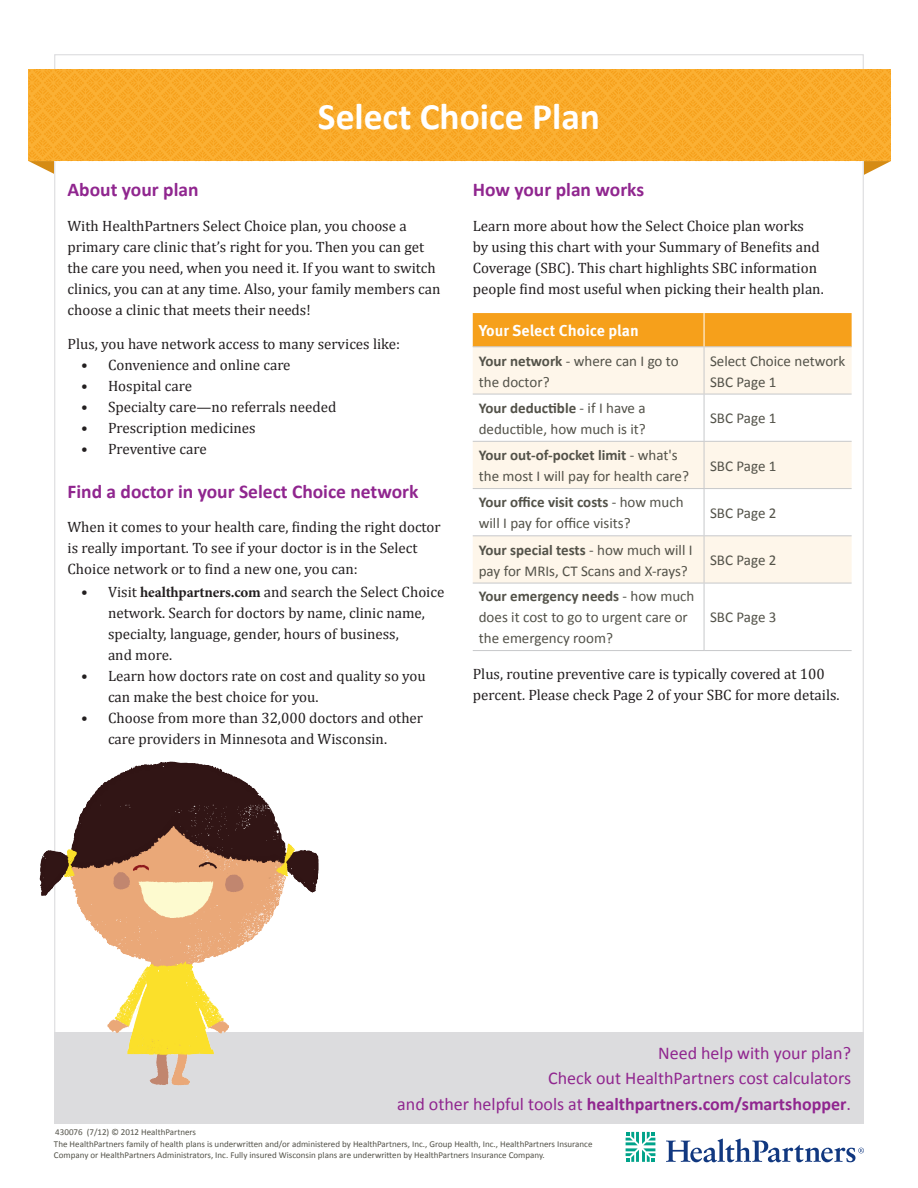
<style>
.page{position:relative;width:918px;height:1188px;background:#fff}
.page>*{position:absolute;margin:0;border:0;box-sizing:border-box;transform-origin:0 0}
.t1{font:700 37.5px "Calibri";color:#fff}
.t2{font:700 19.5px "Calibri";color:#90268f}
.t3{font:18px/25.5px "Calibri";color:#90268f;text-align:right}
.t4{font:700 15.75px "Meta Pro";color:#fff}
.t5{font:15px/21px "Cambria";color:#231f20}
.t6{font:15px/21px "Calibri";color:#535249}
.t7{font:9px/12.5px "Calibri";color:#535249}
.s1{font-family:"Minion Pro";font-weight:700}
.s2{font-weight:700}
</style>
<div class="page">
<div style="left:54px;top:1032px;width:810px;height:92px;background:#dcdcde"></div>
<div style="left:473px;top:313px;width:379px;height:33px;background:#f6a01b"></div>
<div style="left:473px;top:347px;width:379px;height:47px;background:#fef6ea"></div>
<svg style="left:473px;top:395px;width:379px;height:255px"></svg>
<hr style="left:473px;top:346px;width:231px;height:1px;background:#c7c8ca">
<hr style="left:704px;top:346px;width:148px;height:1px;background:#c7c8ca">
<hr style="left:473px;top:583px;width:231px;height:1px;background:#c7c8ca">
<hr style="left:704px;top:583px;width:148px;height:1px;background:#c7c8ca">
<hr style="left:704px;top:583px;width:1px;height:67px;background:#c7c8ca">
<hr style="left:473px;top:650px;width:231px;height:1px;background:#c7c8ca">
<hr style="left:704px;top:650px;width:148px;height:1px;background:#c7c8ca">
<hr style="left:704px;top:347px;width:1px;height:47px;background:#c7c8ca">
<hr style="left:473px;top:394px;width:231px;height:1px;background:#c7c8ca">
<hr style="left:704px;top:394px;width:148px;height:1px;background:#c7c8ca">
<hr style="left:704px;top:394px;width:1px;height:47px;background:#c7c8ca">
<hr style="left:473px;top:441px;width:231px;height:1px;background:#c7c8ca">
<hr style="left:704px;top:441px;width:148px;height:1px;background:#c7c8ca">
<hr style="left:704px;top:442px;width:1px;height:46px;background:#c7c8ca">
<hr style="left:473px;top:488px;width:231px;height:1px;background:#c7c8ca">
<hr style="left:704px;top:488px;width:148px;height:1px;background:#c7c8ca">
<hr style="left:704px;top:489px;width:1px;height:46px;background:#c7c8ca">
<hr style="left:473px;top:535px;width:231px;height:1px;background:#c7c8ca">
<hr style="left:704px;top:535px;width:148px;height:1px;background:#c7c8ca">
<hr style="left:704px;top:536px;width:1px;height:47px;background:#c7c8ca">
<hr style="left:704px;top:313px;width:1px;height:33px;background:#fff">
<svg style="left:626px;top:1132px;width:29px;height:30px"></svg>
<svg style="left:666px;top:1139px;width:198px;height:23px"></svg>
<svg style="left:28px;top:69px;width:863px;height:106px;background:#f9b445"></svg>
<img style="left:39px;top:761px;width:213px;height:325px">
<h1 class="t1" style="left:318px;top:93px;width:284px">Select Choice Plan</h1>
<h2 class="t2" style="left:68px;top:177px;width:133px">About your plan</h2>
<p class="t5" style="left:68px;top:215px;width:374px">With HealthPartners Select Choice plan, you choose a primary care clinic that’s right for you. Then you can get the care you need, when you need it. If you want to switch clinics, you can at any time. Also, your family members can choose a clinic that meets their needs!</p>
<p class="t5" style="left:68px;top:333px;width:334px">Plus, you have network access to many services like:</p>
<p class="t5" style="left:81px;top:354px;width:211px">• Convenience and online care</p>
<p class="t5" style="left:81px;top:375px;width:113px">• Hospital care</p>
<p class="t5" style="left:81px;top:396px;width:257px">• Specialty care—no referrals needed</p>
<p class="t5" style="left:81px;top:417px;width:176px">• Prescription medicines</p>
<p class="t5" style="left:81px;top:438px;width:127px">• Preventive care</p>
<h2 class="t2" style="left:68px;top:479px;width:353px">Find a doctor in your Select Choice network</h2>
<p class="t5" style="left:68px;top:516px;width:375px">When it comes to your health care, finding the right doctor is really important. To see if your doctor is in the Select<br>Choice network or to find a new one, you can:</p>
<p class="t5" style="left:108px;top:581px;width:338px;text-indent:-27px">• Visit <span class="s1">healthpartners.com</span> and search the Select Choice network. Search for doctors by name, clinic name, specialty, language, gender, hours of business,<br>and more.</p>
<p class="t5" style="left:108px;top:665px;width:319px;text-indent:-27px">• Learn how doctors rate on cost and quality so you can make the best choice for you.</p>
<p class="t5" style="left:108px;top:707px;width:317px;text-indent:-27px">• Choose from more than 32,000 doctors and other care providers in Minnesota and Wisconsin.</p>
<h2 class="t2" style="left:473px;top:177px;width:173px">How your plan works</h2>
<p class="t5" style="left:473px;top:215px;width:352px">Learn more about how the Select Choice plan works<br>by using this chart with your Summary of Benefits and Coverage (SBC). This chart highlights SBC information people find most useful when picking their health plan.</p>
<p class="t4" style="left:479px;top:320px;width:162px">Your Select Choice plan</p>
<p class="t6" style="left:479px;top:350px;width:201px"><span class="s2">Your network</span> - where can I go to the doctor?</p>
<p class="t6" style="left:710px;top:350px;width:137px">Select Choice network<br>SBC Page 1</p>
<p class="t6" style="left:479px;top:397px;width:169px"><span class="s2">Your deductible</span> - if I have a deductible, how much is it?</p>
<p class="t6" style="left:710px;top:408px;width:68px">SBC Page 1</p>
<p class="t6" style="left:479px;top:445px;width:212px"><span class="s2">Your out-of-pocket limit</span> - what's the most I will pay for health care?</p>
<p class="t6" style="left:710px;top:455px;width:68px">SBC Page 1</p>
<p class="t6" style="left:479px;top:492px;width:206px"><span class="s2">Your office visit costs</span> - how much will I pay for office visits?</p>
<p class="t6" style="left:710px;top:502px;width:68px">SBC Page 2</p>
<p class="t6" style="left:479px;top:539px;width:215px"><span class="s2">Your special tests</span> - how much will I pay for MRIs, CT Scans and X-rays?</p>
<p class="t6" style="left:710px;top:550px;width:68px">SBC Page 2</p>
<p class="t6" style="left:479px;top:586px;width:217px"><span class="s2">Your emergency needs</span> - how much does it cost to go to urgent care or the emergency room?</p>
<p class="t6" style="left:710px;top:607px;width:68px">SBC Page 3</p>
<p class="t5" style="left:473px;top:664px;width:368px">Plus, routine preventive care is typically covered at 100 percent. Please check Page 2 of your SBC for more details.</p>
<p class="t3" style="left:397px;top:1040px;width:455px">Need help with your plan?<br>Check out HealthPartners cost calculators<br>and other helpful tools at <span class="s2">healthpartners.com/smartshopper</span>.</p>
<p class="t7" style="left:54px;top:1126px;width:540px">430076 (7/12) © 2012 HealthPartners<br>The HealthPartners family of health plans is underwritten and/or administered by HealthPartners, Inc., Group Health, Inc., HealthPartners Insurance</p>
<p class="t7" style="left:54px;top:1149px;width:492px">Company or HealthPartners Administrators, Inc. Fully insured Wisconsin plans are underwritten by HealthPartners Insurance Company.</p>
</div>
